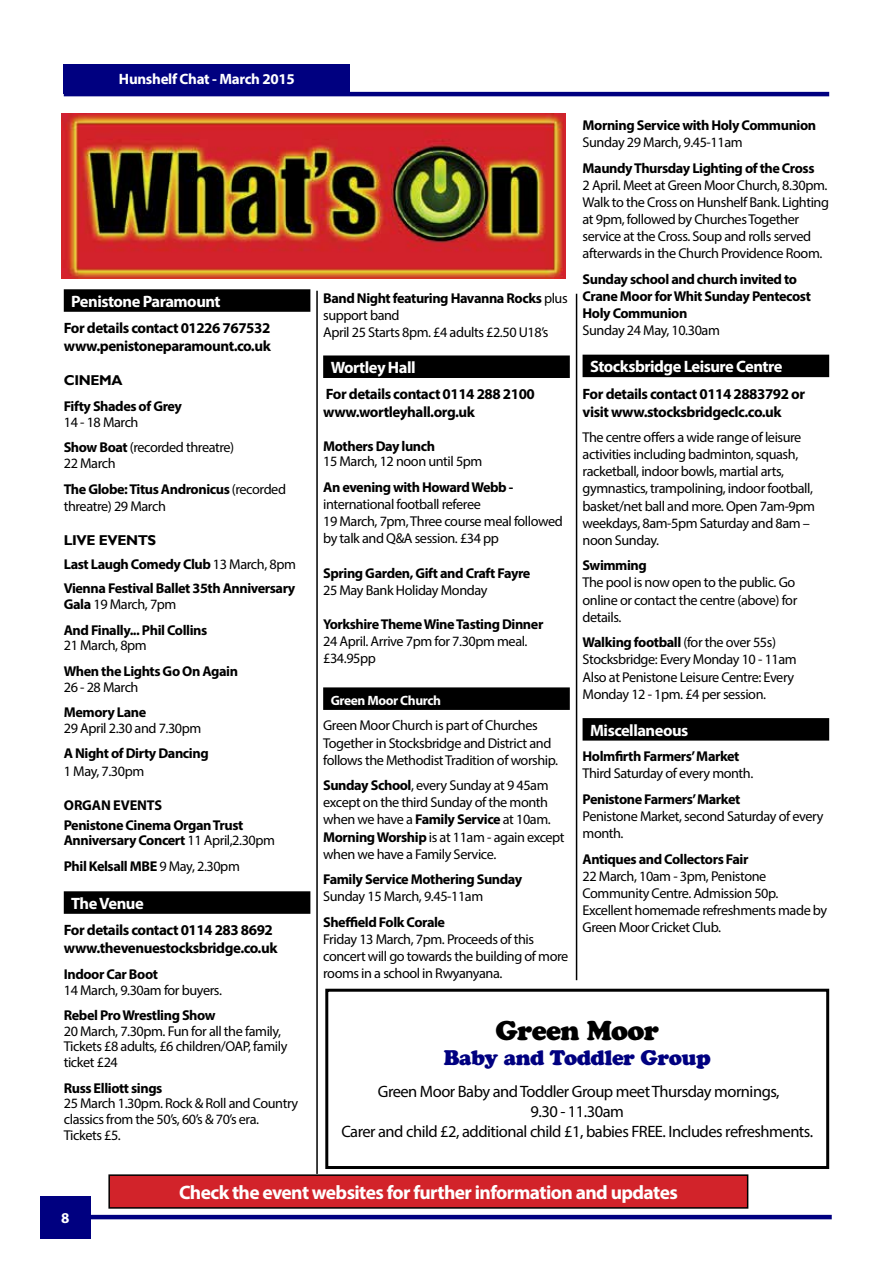
<style>
.page{position:relative;width:893px;height:1263px;background:#fff}
.page>*{position:absolute;margin:0;border:0;box-sizing:border-box;transform-origin:0 0}
.t1{font:27px "Cooper Black Std";letter-spacing:-.025em;color:#000}
.t2{font:21px "Cooper Black Std";letter-spacing:-.025em;color:#000080}
.t3{font:700 19.5px "Myriad Pro";letter-spacing:-.03em;color:#fff}
.t4{font:16.5px/19.8px "Myriad Pro";letter-spacing:-.03em;color:#000;text-align:center}
.t5{font:700 16.5px "Myriad Pro";letter-spacing:-.03em;color:#fff}
.t6{font:700 15px/18px "Myriad Pro";letter-spacing:-.03em;color:#000}
.t7{font:700 15px "Myriad Pro";letter-spacing:-.02em;color:#fff}
.t8{font:14.25px/17.1px "Myriad Pro";letter-spacing:-.03em;color:#000}
.t9{font:700 14.25px/25.7px "Myriad Pro";letter-spacing:-.03em;color:#000}
.t10{font:700 14.25px "Gill Sans";letter-spacing:-.025em;color:#000}
.t11{font:700 13.5px "Myriad Pro";letter-spacing:-.03em;color:#fff}
.s1{font-weight:700}
.s2{font-weight:400}
.s3{font-weight:700;color:#fff}
</style>
<div class="page">
<img style="left:62px;top:113px;width:503px;height:166px">
<div style="left:64px;top:289px;width:246px;height:23px;background:#000"></div>
<div style="left:64px;top:891px;width:246px;height:23px;background:#000"></div>
<div style="left:323px;top:355px;width:247px;height:23px;background:#000"></div>
<div style="left:323px;top:687px;width:247px;height:23px;background:#000"></div>
<hr style="left:316px;top:291px;width:2px;height:883px;background:#000">
<div style="left:109px;top:1175px;width:639px;height:33px;background:#d2232a"></div>
<div style="left:108px;top:1174px;width:640px;height:35px;border:2px solid #000"></div>
<hr style="left:576px;top:294px;width:1px;height:686px;background:#000">
<div style="left:583px;top:355px;width:246px;height:22px;background:#000"></div>
<div style="left:583px;top:718px;width:246px;height:23px;background:#000"></div>
<div style="left:325px;top:989px;width:504px;height:180px;border:3px solid #000"></div>
<hr style="left:64px;top:1215px;width:768px;height:4px;background:#000080">
<div style="left:40px;top:1196px;width:50px;height:43px;background:#000080"></div>
<hr style="left:64px;top:92px;width:765px;height:4px;background:#000080">
<div style="left:64px;top:64px;width:286px;height:29px;background:#000080"></div>
<p class="t7" style="left:119px;top:69px;width:177px">Hunshelf Chat - March 2015</p>
<p class="t5" style="left:71px;top:290px;width:151px">Penistone Paramount</p>
<p class="t6" style="left:64px;top:319px;width:209px">For details contact 01226 767532 www.penistoneparamount.co.uk</p>
<p class="t10" style="left:64px;top:372px;width:60px">CINEMA</p>
<p class="t9" style="left:64px;top:393px;width:120px">Fifty Shades of Grey</p>
<p class="t8" style="left:64px;top:409px;width:172px;line-height:25.7px">14 - 18 March<br><span class="s1">Show Boat</span> (recorded threatre)</p>
<p class="t9" style="left:64px;top:450px;width:224px"><span class="s2">22 March<br></span>The Globe: Titus Andronicus <span class="s2">(recorded</span></p>
<p class="t8" style="left:64px;top:497px;width:104px">threatre) 29 March</p>
<p class="t10" style="left:64px;top:531px;width:64px">LIVE EVENTS</p>
<p class="t9" style="left:64px;top:552px;width:234px;line-height:24.2px">Last Laugh Comedy Club <span class="s2">13 March, 8pm<br></span>Vienna Festival Ballet 35th Anniversary</p>
<p class="t9" style="left:64px;top:591px;width:145px">Gala <span class="s2">19 March, 7pm<br></span>And Finally... Phil Collins</p>
<p class="t8" style="left:64px;top:637px;width:85px">21 March, 8pm</p>
<p class="t9" style="left:64px;top:658px;width:176px">When the Lights Go On Again</p>
<p class="t8" style="left:64px;top:678px;width:76px">26 - 28 March</p>
<p class="t9" style="left:64px;top:699px;width:84px">Memory Lane</p>
<p class="t8" style="left:64px;top:719px;width:139px">29 April 2.30 and 7.30pm</p>
<p class="t9" style="left:64px;top:740px;width:146px">A Night of Dirty Dancing</p>
<p class="t8" style="left:64px;top:762px;width:82px">1 May, 7.30pm</p>
<p class="t9" style="left:64px;top:792px;width:20px">Organ</p>
<p class="t9" style="left:64px;top:794px;width:181px;line-height:20px;text-indent:49px">Events<br>Penistone Cinema Organ Trust</p>
<p class="t9" style="left:64px;top:827px;width:213px">Anniversary Concert <span class="s2">11 April,2.30pm<br></span>Phil Kelsall MBE <span class="s2">9 May, 2.30pm</span></p>
<p class="t5" style="left:71px;top:892px;width:74px">The Venue</p>
<p class="t6" style="left:64px;top:921px;width:215px">For details contact 0114 283 8692 www.thevenuestocksbridge.co.uk</p>
<p class="t9" style="left:64px;top:961px;width:96px">Indoor Car Boot</p>
<p class="t8" style="left:64px;top:981px;width:160px">14 March, 9.30am for buyers.</p>
<p class="t9" style="left:64px;top:1002px;width:153px">Rebel Pro Wrestling Show</p>
<p class="t8" style="left:64px;top:1023px;width:225px;line-height:15.8px">20 March, 7.30pm. Fun for all the family,<br>Tickets £8 adults, £6 children/OAP, family ticket £24</p>
<p class="t9" style="left:64px;top:1075px;width:100px">Russ Elliott sings</p>
<p class="t8" style="left:64px;top:1095px;width:236px;line-height:15.8px">25 March 1.30pm. Rock &amp; Roll and Country classics from the 50’s, 60’s &amp; 70’s era.<br>Tickets £5.</p>
<p class="t8" style="left:323px;top:289px;width:246px"><span class="s1">Band Night featuring Havanna Rocks</span> plus support band<br>April 25 Starts 8pm. £4 adults £2.50 U18’s</p>
<p class="t5" style="left:331px;top:357px;width:86px">Wortley Hall</p>
<p class="t6" style="left:323px;top:385px;width:213px">For details contact 0114 288 2100 www.wortleyhall.org.uk</p>
<p class="t9" style="left:323px;top:433px;width:114px">Mothers Day lunch</p>
<p class="t8" style="left:323px;top:453px;width:161px">15 March, 12 noon until 5pm</p>
<p class="t9" style="left:323px;top:474px;width:192px">An evening with Howard Webb -</p>
<p class="t8" style="left:323px;top:495px;width:241px">international football referee<br>19 March, 7pm, Three course meal followed by talk and Q&amp;A session. £34 pp</p>
<p class="t9" style="left:323px;top:559px;width:209px">Spring Garden, Gift and Craft Fayre</p>
<p class="t8" style="left:323px;top:581px;width:166px">25 May Bank Holiday Monday</p>
<p class="t9" style="left:323px;top:611px;width:222px">Yorkshire Theme Wine Tasting Dinner</p>
<p class="t8" style="left:323px;top:632px;width:206px">24 April. Arrive 7pm for 7.30pm meal. £34.95pp<span class="s3">sl</span></p>
<p class="t11" style="left:331px;top:691px;width:112px">Green Moor Church</p>
<p class="t8" style="left:323px;top:717px;width:236px">Green Moor Church is part of Churches<br>Together in Stocksbridge and District and follows the Methodist Tradition of worship.</p>
<p class="t8" style="left:323px;top:777px;width:243px"><span class="s1">Sunday School</span>, every Sunday at 9 45am except on the third Sunday of the month when we have a <span class="s1">Family Service</span> at 10am.<br><span class="s1">Morning Worship</span> is at 11am - again except when we have a Family Service.</p>
<p class="t9" style="left:323px;top:866px;width:201px">Family Service Mothering Sunday</p>
<p class="t8" style="left:323px;top:888px;width:162px">Sunday 15 March, 9.45-11am</p>
<p class="t9" style="left:323px;top:909px;width:123px">Sheffield Folk Corale</p>
<p class="t8" style="left:323px;top:930px;width:247px">Friday 13 March, 7pm. Proceeds of this concert will go towards the building of more rooms in a school in Rwyanyana.</p>
<p class="t9" style="left:583px;top:112px;width:235px">Morning Service with Holy Communion</p>
<p class="t8" style="left:583px;top:134px;width:162px">Sunday 29 March, 9.45-11am</p>
<p class="t9" style="left:583px;top:155px;width:233px">Maundy Thursday Lighting of the Cross</p>
<p class="t8" style="left:583px;top:176px;width:248px">2 April. Meet at Green Moor Church, 8.30pm.<br>Walk to the Cross on Hunshelf Bank. Lighting at 9pm, followed by Churches Together service at the Cross. Soup and rolls served afterwards in the Church Providence Room.</p>
<p class="t9" style="left:583px;top:270px;width:230px;line-height:17.1px">Sunday school and church invited to<br>Crane Moor for Whit Sunday Pentecost<br>Holy Communion</p>
<p class="t8" style="left:583px;top:322px;width:139px">Sunday 24 May, 10.30am</p>
<p class="t5" style="left:590px;top:356px;width:194px">Stocksbridge Leisure Centre</p>
<p class="t6" style="left:583px;top:384px;width:224px">For details contact 0114 2883792 or visit www.stocksbridgeclc.co.uk</p>
<p class="t8" style="left:583px;top:429px;width:234px">The centre offers a wide range of leisure activities including badminton, squash, racketball, indoor bowls, martial arts, gymnastics, trampolining, indoor football, basket/net ball and more. Open 7am-9pm weekdays, 8am-5pm Saturday and 8am – noon Sunday.</p>
<p class="t9" style="left:583px;top:552px;width:66px">Swimming</p>
<p class="t8" style="left:583px;top:574px;width:216px">The pool is now open to the public. Go online or contact the centre (above) for details.</p>
<p class="t8" style="left:583px;top:634px;width:216px"><span class="s1">Walking football</span> (for the over 55s)<br>Stocksbridge: Every Monday 10 - 11am Also at Penistone Leisure Centre: Every Monday 12 - 1pm. £4 per session.</p>
<p class="t5" style="left:590px;top:719px;width:100px">Miscellaneous</p>
<p class="t9" style="left:583px;top:743px;width:158px">Holmfirth Farmers’ Market</p>
<p class="t8" style="left:583px;top:765px;width:172px">Third Saturday of every month.</p>
<p class="t9" style="left:583px;top:786px;width:159px">Penistone Farmers’ Market</p>
<p class="t8" style="left:583px;top:807px;width:242px">Penistone Market, second Saturday of every month.</p>
<p class="t9" style="left:583px;top:845px;width:167px">Antiques and Collectors Fair</p>
<p class="t8" style="left:583px;top:867px;width:246px">22 March, 10am - 3pm, Penistone<br>Community Centre. Admission 50p.<br>Excellent homemade refreshments made by<br>Green Moor Cricket Club.</p>
<h1 class="t1" style="left:495px;top:1014px;width:165px">Green Moor</h1>
<h2 class="t2" style="left:444px;top:1045px;width:268px">Baby and Toddler Group</h2>
<p class="t4" style="left:341px;top:1082px;width:473px">Green Moor Baby and Toddler Group meet Thursday mornings,<br>9.30 - 11.30am<br>Carer and child £2, additional child £1, babies FREE. Includes refreshments.</p>
<p class="t7" style="left:61px;top:1208px;width:10px">8</p>
<h3 class="t3" style="left:179px;top:1179px;width:500px">Check the event websites for further information and updates</h3>
</div>
